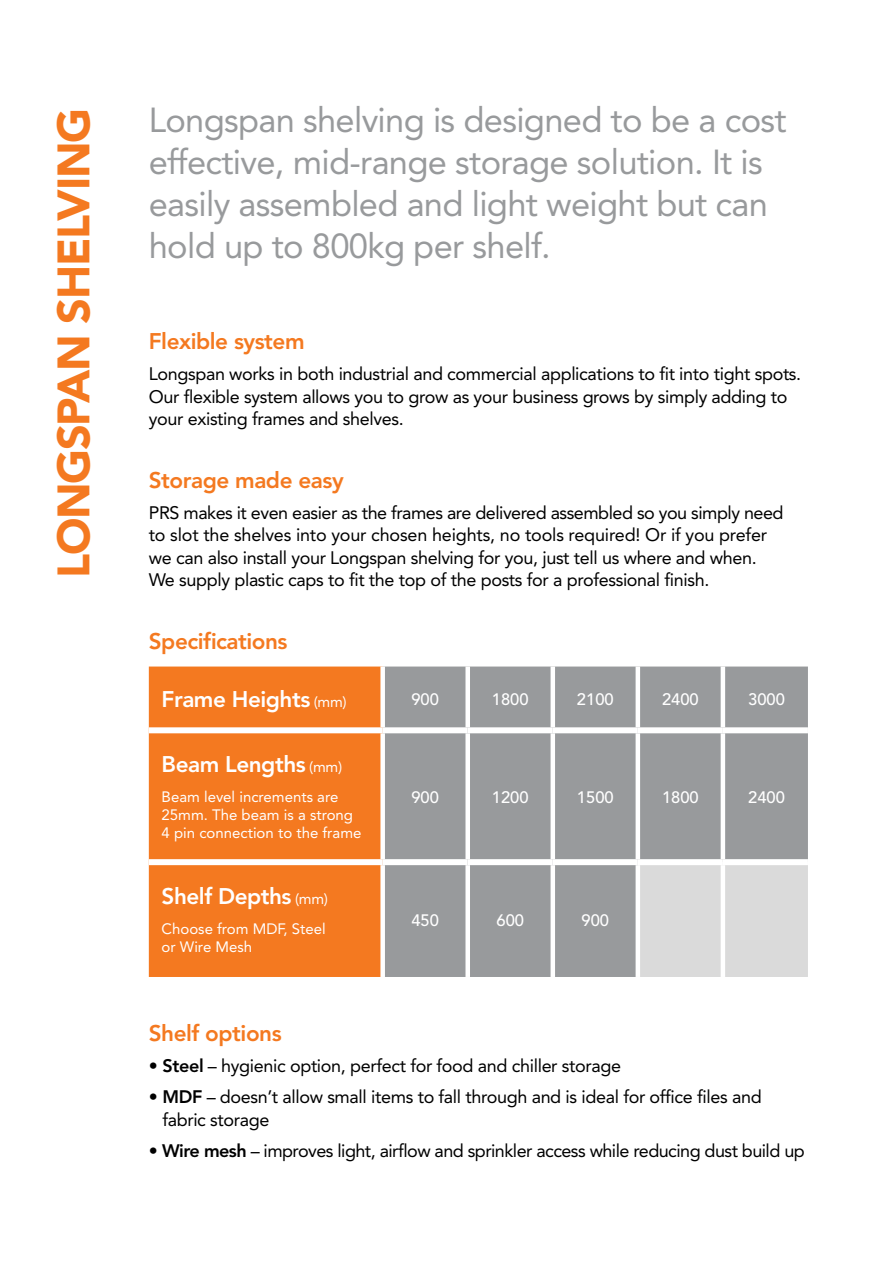
<style>
.page{position:relative;width:893px;height:1263px;background:#fff}
.page>*{position:absolute;margin:0;border:0;box-sizing:border-box;transform-origin:0 0}
.t1{font:900 45px "Avenir";letter-spacing:-.03em;color:#f47920}
.t2{font:34.5px/42px "Avenir";letter-spacing:-.02em;color:#989a9c}
.t3{font:800 22.5px "Avenir";letter-spacing:-.02em;color:#f47920}
.t4{font:800 22.5px "Avenir";letter-spacing:-.02em;color:#fff}
.t5{font:18px/22.5px "Avenir";letter-spacing:-.02em;color:#000}
.t6{font:500 16.5px "Avenir";color:#fff}
.t7{font:15px/18px "Avenir";color:#fff}
.s1{font-weight:400;font-size:15px}
.s2{font-weight:800}
</style>
<div class="page">
<hr style="left:892px;top:0;width:1px;height:1263px;background:#f47920">
<div style="left:149px;top:666px;width:231px;height:311px;background:#f47920"></div>
<div style="left:385px;top:666px;width:423px;height:311px;background:#989a9c"></div>
<div style="left:640px;top:865px;width:168px;height:112px;background:#dadada"></div>
<div style="left:465px;top:666px;width:5px;height:61px;background:#fff"></div>
<hr style="left:551px;top:666px;width:4px;height:61px;background:#fff">
<hr style="left:636px;top:666px;width:4px;height:61px;background:#fff">
<hr style="left:721px;top:666px;width:4px;height:61px;background:#fff">
<div style="left:465px;top:733px;width:5px;height:126px;background:#fff"></div>
<hr style="left:551px;top:733px;width:4px;height:126px;background:#fff">
<hr style="left:636px;top:733px;width:4px;height:126px;background:#fff">
<hr style="left:721px;top:733px;width:4px;height:126px;background:#fff">
<div style="left:465px;top:865px;width:5px;height:112px;background:#fff"></div>
<hr style="left:551px;top:865px;width:4px;height:112px;background:#fff">
<hr style="left:636px;top:865px;width:4px;height:112px;background:#fff">
<hr style="left:721px;top:865px;width:4px;height:112px;background:#fff">
<div style="left:149px;top:727px;width:234px;height:6px;background:#fff"></div>
<div style="left:383px;top:727px;width:85px;height:6px;background:#fff"></div>
<div style="left:468px;top:727px;width:85px;height:6px;background:#fff"></div>
<div style="left:553px;top:727px;width:85px;height:6px;background:#fff"></div>
<div style="left:638px;top:727px;width:85px;height:6px;background:#fff"></div>
<div style="left:723px;top:727px;width:85px;height:6px;background:#fff"></div>
<div style="left:149px;top:859px;width:234px;height:6px;background:#fff"></div>
<div style="left:383px;top:859px;width:85px;height:6px;background:#fff"></div>
<div style="left:468px;top:859px;width:85px;height:6px;background:#fff"></div>
<div style="left:553px;top:859px;width:85px;height:6px;background:#fff"></div>
<div style="left:638px;top:859px;width:85px;height:6px;background:#fff"></div>
<div style="left:723px;top:859px;width:85px;height:6px;background:#fff"></div>
<h1 class="t1" style="left:47px;top:578px;width:472px;rotate:-90deg">LONGSPAN SHELVING</h1>
<h2 class="t2" style="left:149px;top:99px;width:639px">Longspan shelving is designed to be a cost effective, mid-range storage solution. It is easily assembled and light weight but can hold up to 800kg per shelf.</h2>
<p class="t3" style="left:149px;top:328px;width:157px">Flexible system</p>
<p class="t5" style="left:149px;top:363px;width:654px">Longspan works in both industrial and commercial applications to fit into tight spots.<br>Our flexible system allows you to grow as your business grows by simply adding to your existing frames and shelves.</p>
<p class="t3" style="left:149px;top:466px;width:196px">Storage made easy</p>
<p class="t5" style="left:149px;top:501px;width:636px">PRS makes it even easier as the frames are delivered assembled so you simply need to slot the shelves into your chosen heights, no tools required! Or if you prefer we can also install your Longspan shelving for you, just tell us where and when.<br>We supply plastic caps to fit the top of the posts for a professional finish.</p>
<p class="t3" style="left:149px;top:627px;width:140px">Specifications</p>
<p class="t4" style="left:162px;top:686px;width:187px">Frame Heights <span class="s1">(mm)</span></p>
<p class="t6" style="left:411px;top:689px;width:29px">900</p>
<p class="t6" style="left:492px;top:689px;width:38px">1800</p>
<p class="t6" style="left:577px;top:689px;width:38px">2100</p>
<p class="t6" style="left:662px;top:689px;width:38px">2400</p>
<p class="t6" style="left:748px;top:689px;width:38px">3000</p>
<p class="t4" style="left:162px;top:750px;width:182px">Beam Lengths <span class="s1">(mm)</span></p>
<p class="t7" style="left:162px;top:787px;width:201px">Beam level increments are<br>25mm. The beam is a strong<br>4 pin connection to the frame</p>
<p class="t6" style="left:411px;top:787px;width:29px">900</p>
<p class="t6" style="left:492px;top:787px;width:38px">1200</p>
<p class="t6" style="left:577px;top:787px;width:38px">1500</p>
<p class="t6" style="left:662px;top:787px;width:38px">1800</p>
<p class="t6" style="left:748px;top:787px;width:38px">2400</p>
<p class="t4" style="left:162px;top:883px;width:168px">Shelf Depths <span class="s1">(mm)</span></p>
<p class="t7" style="left:162px;top:920px;width:166px">Choose from MDF, Steel or Wire Mesh</p>
<p class="t6" style="left:411px;top:911px;width:29px">450</p>
<p class="t6" style="left:496px;top:911px;width:29px">600</p>
<p class="t6" style="left:582px;top:911px;width:29px">900</p>
<p class="t3" style="left:149px;top:1020px;width:134px">Shelf options</p>
<p class="t5" style="left:149px;top:1055px;width:474px"><span class="s2">• Steel</span> – hygienic option, perfect for food and chiller storage</p>
<p class="t5" style="left:162px;top:1086px;width:601px;text-indent:-14px"><span class="s2">• MDF</span> – doesn’t allow small items to fall through and is ideal for office files and fabric storage</p>
<p class="t5" style="left:149px;top:1139px;width:657px"><span class="s2">• Wire mesh</span> – improves light, airflow and sprinkler access while reducing dust build up</p>
</div>
